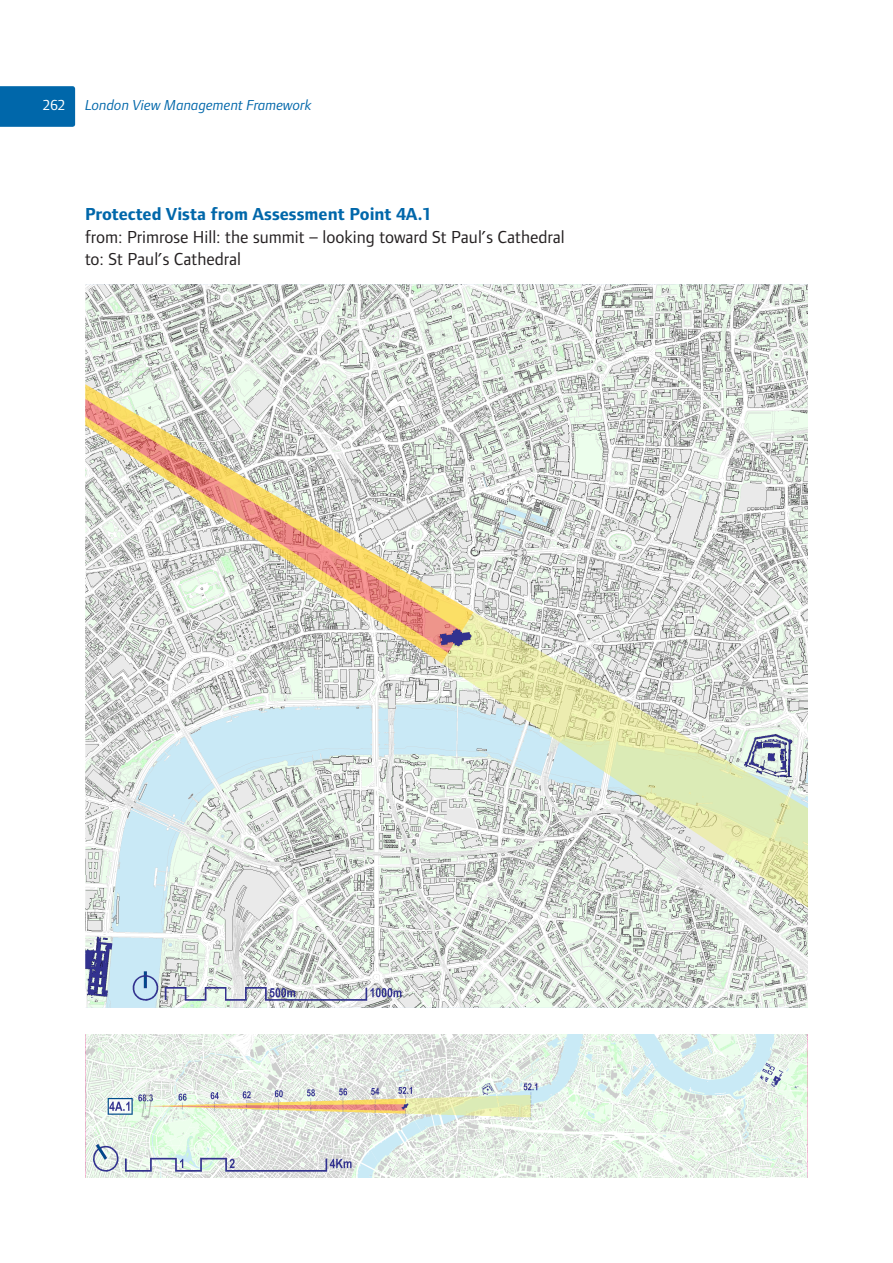
<style>
.page{position:relative;width:893px;height:1263px;background:#fff}
.page>*{position:absolute;margin:0;border:0;box-sizing:border-box;transform-origin:0 0}
.PV_text{font:18px "Foundry Form Sans";color:#231f20}
.PVsectionhead{font:700 18px "Foundry Form Sans";color:#0067aa}
.t1{font:italic 15px "Foundry Form Sans";color:#0067aa}
.t2{font:15px "Foundry Form Sans";color:#fff}
</style>
<div class="page">
<div style="left:0;top:86px;width:75px;height:41px;background:#0067aa"></div>
<img style="left:85px;top:285px;width:723px;height:723px">
<img style="left:85px;top:1034px;width:723px;height:144px">
<p class="t2" style="left:43px;top:97px;width:24px">262</p>
<p class="t1" style="left:85px;top:97px;width:228px">London View Management Framework</p>
<p class="PVsectionhead" style="left:85px;top:204px;width:348px">Protected Vista from Assessment Point 4A.1</p>
<p class="PV_text" style="left:85px;top:226px;width:481px">from: Primrose Hill: the summit – looking toward St Paul’s Cathedral</p>
<p class="PV_text" style="left:85px;top:249px;width:157px">to: St Paul’s Cathedral</p>
</div>
